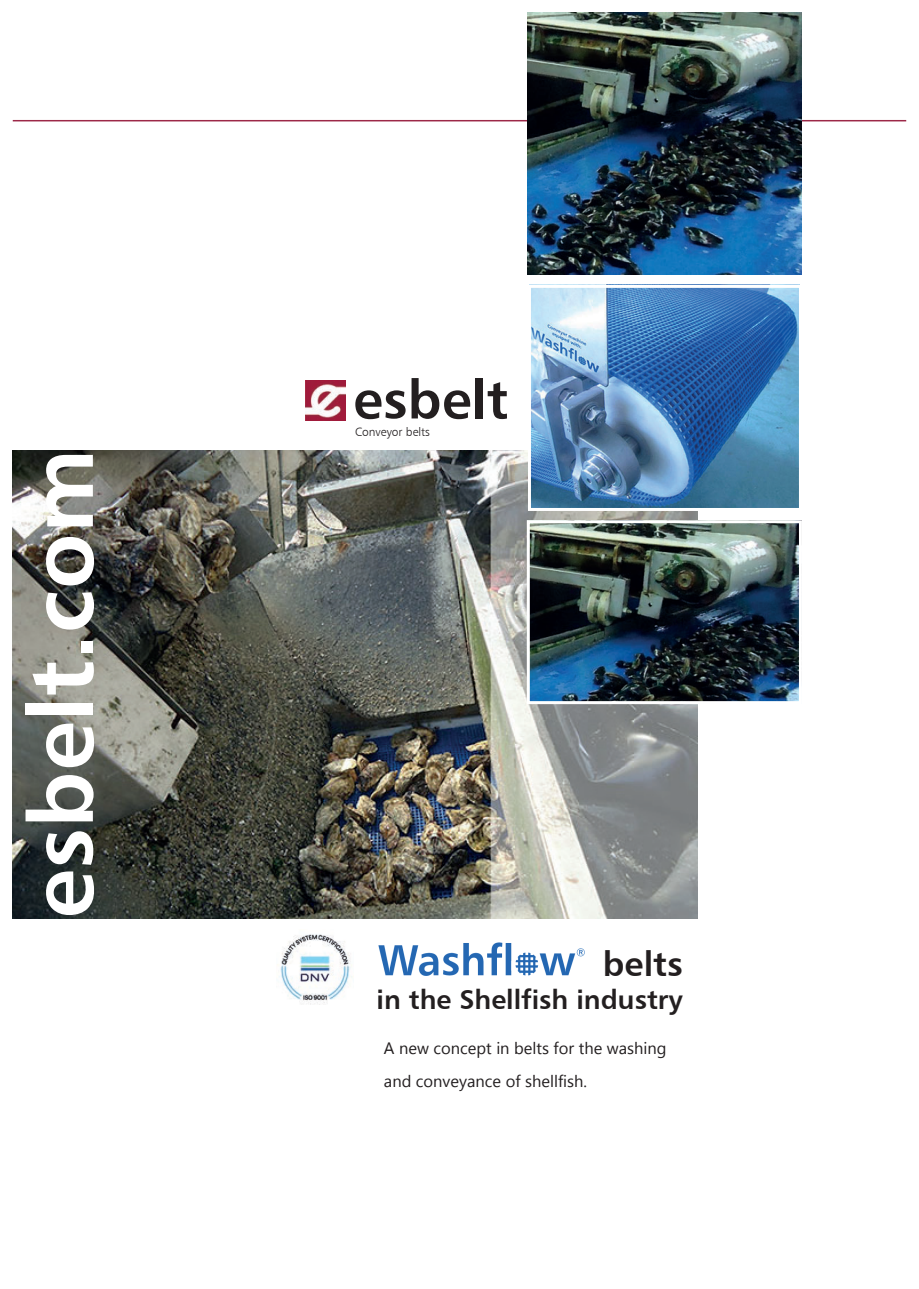
<style>
.page{position:relative;width:919px;height:1289px;background:#fff}
.page>*{position:absolute;margin:0;border:0;box-sizing:border-box;transform-origin:0 0}
.t1{font:90px "Humanist 777 BT Bold B";color:#fff}
.t2{font:54px "Humanist 777 BT Bold B";color:#231f20}
.t3{font:34.5px "Humanist 777 BT Bold B";color:#231f20}
.t4{font:27px "Humanist 777 BT Bold B";color:#231f20}
.t5{font:16.5px/33px "Myanmar Text";color:#231f20}
.t6{font:12px "Humanist 777 BT Light B";color:#231f20}
</style>
<div class="page">
<img style="left:378px;top:942px;width:207px;height:34px">
<img style="left:277px;top:934px;width:75px;height:70px">
<img style="left:13px;top:451px;width:684px;height:467px">
<img style="left:532px;top:289px;width:265px;height:218px">
<img style="left:530px;top:524px;width:267px;height:176px">
<div style="left:526px;top:520px;width:275px;height:184px;border:3px solid #fff"></div>
<div style="left:528px;top:285px;width:273px;height:226px;border:3px solid #fff"></div>
<hr style="left:13px;top:120px;width:893px;height:1px;background:#9c2848">
<img style="left:528px;top:13px;width:273px;height:262px">
<img style="left:306px;top:381px;width:39px;height:39px">
<h1 class="t1" style="left:5px;top:918px;width:471px;rotate:-90deg">esbelt.com</h1>
<h2 class="t2" style="left:353px;top:365px;width:157px">esbelt</h2>
<p class="t6" style="left:355px;top:424px;width:76px">Conveyor belts</p>
<h3 class="t3" style="left:602px;top:942px;width:82px">belts</h3>
<h3 class="t4" style="left:376px;top:982px;width:308px">in the Shellfish industry</h3>
<p class="t5" style="left:384px;top:1031px;width:284px">A new concept in belts for the washing and conveyance of shellfish.</p>
</div>
